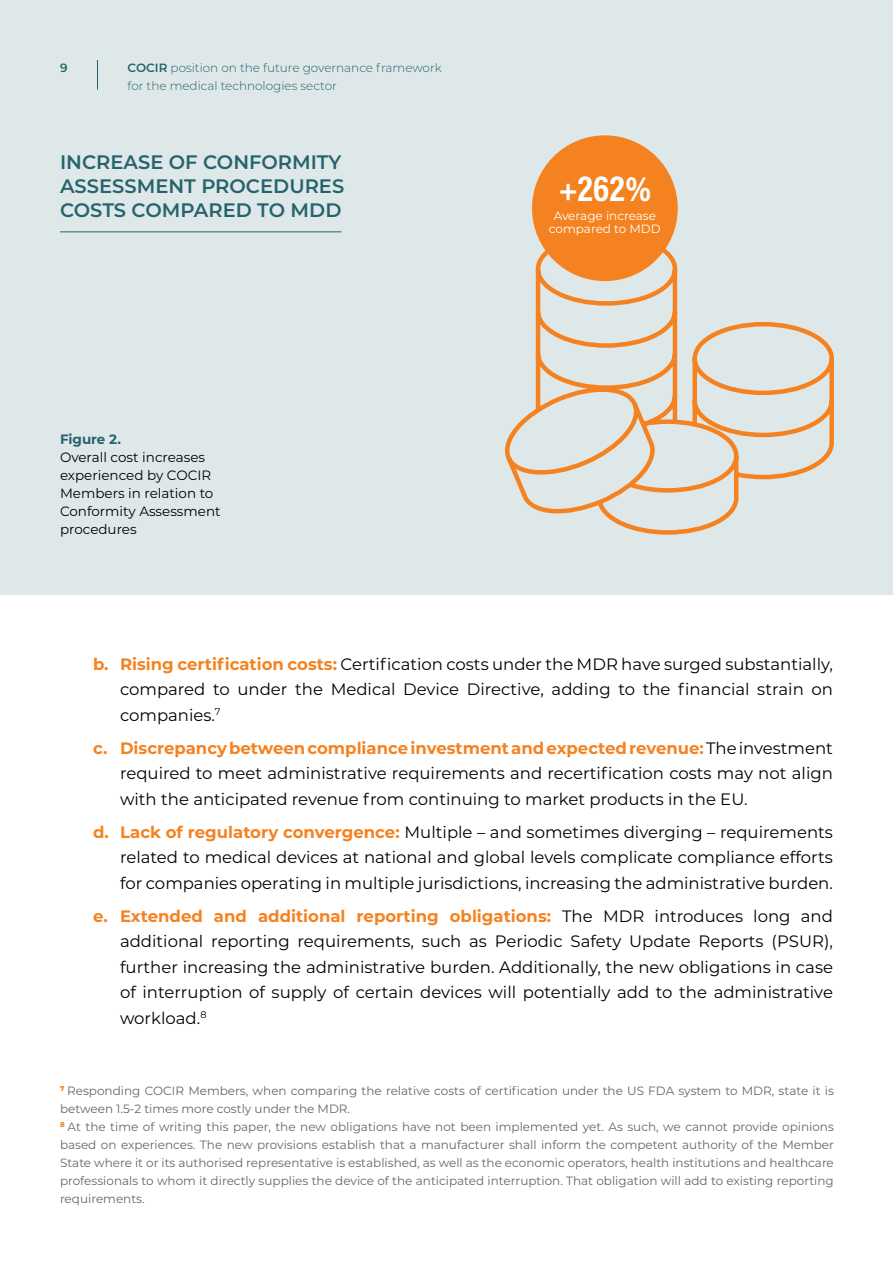
<style>
.page{position:relative;width:893px;height:1263px;background:#fff}
.page>*{position:absolute;margin:0;border:0;box-sizing:border-box;transform-origin:0 0}
.t1{font:36px "Acumin Variable Concept";color:#fff}
.t2{font:600 19.5px/24px "Montserrat";color:#26636e}
.t3{font:16.5px/25.5px "Montserrat";color:#000;text-align:justify}
.t4{font:13.5px/18px "Montserrat";color:#000}
.t5{font:700 13.5px "Montserrat";color:#26636e}
.t6{font:12px/18px "Montserrat";color:#666}
.t7{font:300 12px/18px "Montserrat";color:#26636e}
.t8{font:12px/13.5px "Montserrat";color:#fff;text-align:center}
.t9{font:600 12px "Montserrat";color:#26636e}
.s1{font-weight:600}
.s2{font-weight:700;color:#f58220}
</style>
<div class="page">
<div style="left:0;top:0;width:893px;height:595px;background:#dfe8e9"></div>
<hr style="left:60px;top:231px;width:281px;height:1px;background:#26636e">
<svg style="left:505px;top:230px;width:329px;height:305px"></svg>
<div style="left:532px;top:135px;width:146px;height:146px;background:#f58220;border-radius:50%"></div>
<hr style="left:97px;top:60px;width:1px;height:30px;background:#26636e">
<p class="t9" style="left:60px;top:59px;width:9px">9</p>
<p class="t7" style="left:128px;top:58px;width:316px"><span class="s1">COCIR</span> position on the future governance framework for the medical technologies sector</p>
<p class="t2" style="left:60px;top:149px;width:286px">INCREASE OF CONFORMITY<br>ASSESSMENT PROCEDURES<br>COSTS COMPARED TO MDD</p>
<p class="t5" style="left:60px;top:430px;width:62px">Figure 2.</p>
<p class="t4" style="left:60px;top:448px;width:162px">Overall cost increases experienced by COCIR<br>Members in relation to<br>Conformity Assessment procedures</p>
<h1 class="t1" style="left:558px;top:164px;width:94px">+262%</h1>
<p class="t8" style="left:549px;top:208px;width:113px">Average increase compared to MDD</p>
<p class="t3" style="left:120px;top:651px;width:714px;text-indent:-27px"><span class="s2">b. Rising certification costs:</span> Certification costs under the MDR have surged substantially, compared to under the Medical Device Directive, adding to the financial strain on companies.<sup>7</sup></p>
<p class="t3" style="left:120px;top:735px;width:714px;text-indent:-27px"><span class="s2">c. Discrepancy between compliance investment and expected revenue:</span> The investment required to meet administrative requirements and recertification costs may not align with the anticipated revenue from continuing to market products in the EU.</p>
<p class="t3" style="left:120px;top:819px;width:714px;text-indent:-27px"><span class="s2">d. Lack of regulatory convergence:</span> Multiple – and sometimes diverging – requirements related to medical devices at national and global levels complicate compliance efforts for companies operating in multiple jurisdictions, increasing the administrative burden.</p>
<p class="t3" style="left:120px;top:903px;width:714px;text-indent:-27px"><span class="s2">e. Extended and additional reporting obligations:</span> The MDR introduces long and additional reporting requirements, such as Periodic Safety Update Reports (PSUR), further increasing the administrative burden. Additionally, the new obligations in case of interruption of supply of certain devices will potentially add to the administrative workload.<sup>8</sup></p>
<p class="t6" style="left:60px;top:1081px;width:775px"><sup>7</sup> Responding COCIR Members, when comparing the relative costs of certification under the US FDA system to MDR, state it is between 1.5-2 times more costly under the MDR.<br><sup>8</sup> At the time of writing this paper, the new obligations have not been implemented yet. As such, we cannot provide opinions based on experiences. The new provisions establish that a manufacturer shall inform the competent authority of the Member State where it or its authorised representative is established, as well as the economic operators, health institutions and healthcare professionals to whom it directly supplies the device of the anticipated interruption. That obligation will add to existing reporting requirements.</p>
</div>
